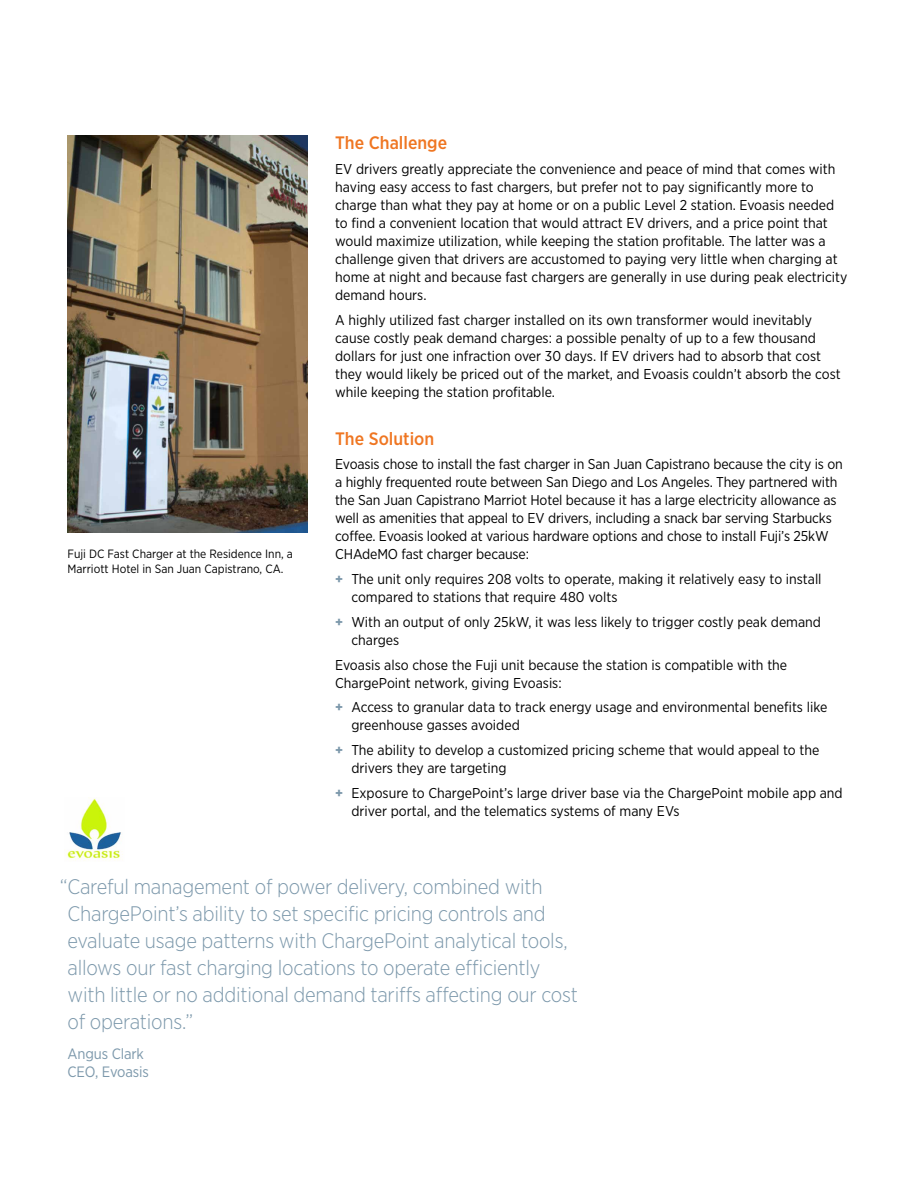
<style>
.page{position:relative;width:918px;height:1188px;background:#fff}
.page>*{position:absolute;margin:0;border:0;box-sizing:border-box;transform-origin:0 0}
.t1{font:300 21px/27px "Gotham Narrow";letter-spacing:-.01em;color:#7c98ab}
.t2{font:500 18px "Gotham Narrow";color:#ef7622}
.t3{font:15px/18px "Gotham Narrow";letter-spacing:-.01em;color:#7c98ab}
.t4{font:14.25px/18px "Gotham Narrow";color:#000}
.t5{font:12px/15px "Gotham Narrow";color:#000}
.s1{font-weight:700;color:#7c98ab}
</style>
<div class="page">
<img style="left:68px;top:136px;width:240px;height:396px">
<img style="left:65px;top:798px;width:58px;height:63px">
<p class="t5" style="left:68px;top:546px;width:227px">Fuji DC Fast Charger at the Residence Inn, a<br>Marriott Hotel in San Juan Capistrano, CA.</p>
<p class="t2" style="left:335px;top:131px;width:113px">The Challenge</p>
<p class="t4" style="left:335px;top:160px;width:514px">EV drivers greatly appreciate the convenience and peace of mind that comes with having easy access to fast chargers, but prefer not to pay significantly more to charge than what they pay at home or on a public Level 2 station. Evoasis needed to find a convenient location that would attract EV drivers, and a price point that would maximize utilization, while keeping the station profitable. The latter was a challenge given that drivers are accustomed to paying very little when charging at home at night and because fast chargers are generally in use during peak electricity demand hours.</p>
<p class="t4" style="left:335px;top:310px;width:507px">A highly utilized fast charger installed on its own transformer would inevitably cause costly peak demand charges: a possible penalty of up to a few thousand dollars for just one infraction over 30 days. If EV drivers had to absorb that cost they would likely be priced out of the market, and Evoasis couldn’t absorb the cost while keeping the station profitable.</p>
<p class="t2" style="left:335px;top:427px;width:101px">The Solution</p>
<p class="t4" style="left:335px;top:455px;width:509px">Evoasis chose to install the fast charger in San Juan Capistrano because the city is on a highly frequented route between San Diego and Los Angeles. They partnered with the San Juan Capistrano Marriot Hotel because it has a large electricity allowance as well as amenities that appeal to EV drivers, including a snack bar serving Starbucks coffee. Evoasis looked at various hardware options and chose to install Fuji’s 25kW CHAdeMO fast charger because:</p>
<p class="t4" style="left:351px;top:570px;width:472px;text-indent:-16px"><span class="s1">+</span> The unit only requires 208 volts to operate, making it relatively easy to install compared to stations that require 480 volts</p>
<p class="t4" style="left:351px;top:613px;width:471px;text-indent:-16px"><span class="s1">+</span> With an output of only 25kW, it was less likely to trigger costly peak demand charges</p>
<p class="t4" style="left:335px;top:655px;width:454px">Evoasis also chose the Fuji unit because the station is compatible with the<br>ChargePoint network, giving Evoasis:</p>
<p class="t4" style="left:351px;top:698px;width:477px;text-indent:-16px"><span class="s1">+</span> Access to granular data to track energy usage and environmental benefits like greenhouse gasses avoided</p>
<p class="t4" style="left:351px;top:741px;width:470px;text-indent:-16px"><span class="s1">+</span> The ability to develop a customized pricing scheme that would appeal to the drivers they are targeting</p>
<p class="t4" style="left:351px;top:784px;width:493px;text-indent:-16px"><span class="s1">+</span> Exposure to ChargePoint’s large driver base via the ChargePoint mobile app and driver portal, and the telematics systems of many EVs</p>
<p class="t1" style="left:68px;top:873px;width:512px;text-indent:-8px">“Careful management of power delivery, combined with ChargePoint’s ability to set specific pricing controls and evaluate usage patterns with ChargePoint analytical tools, allows our fast charging locations to operate efficiently with little or no additional demand tariffs affecting our cost of operations.”</p>
<p class="t3" style="left:68px;top:1045px;width:83px">Angus Clark<br>CEO, Evoasis</p>
</div>
